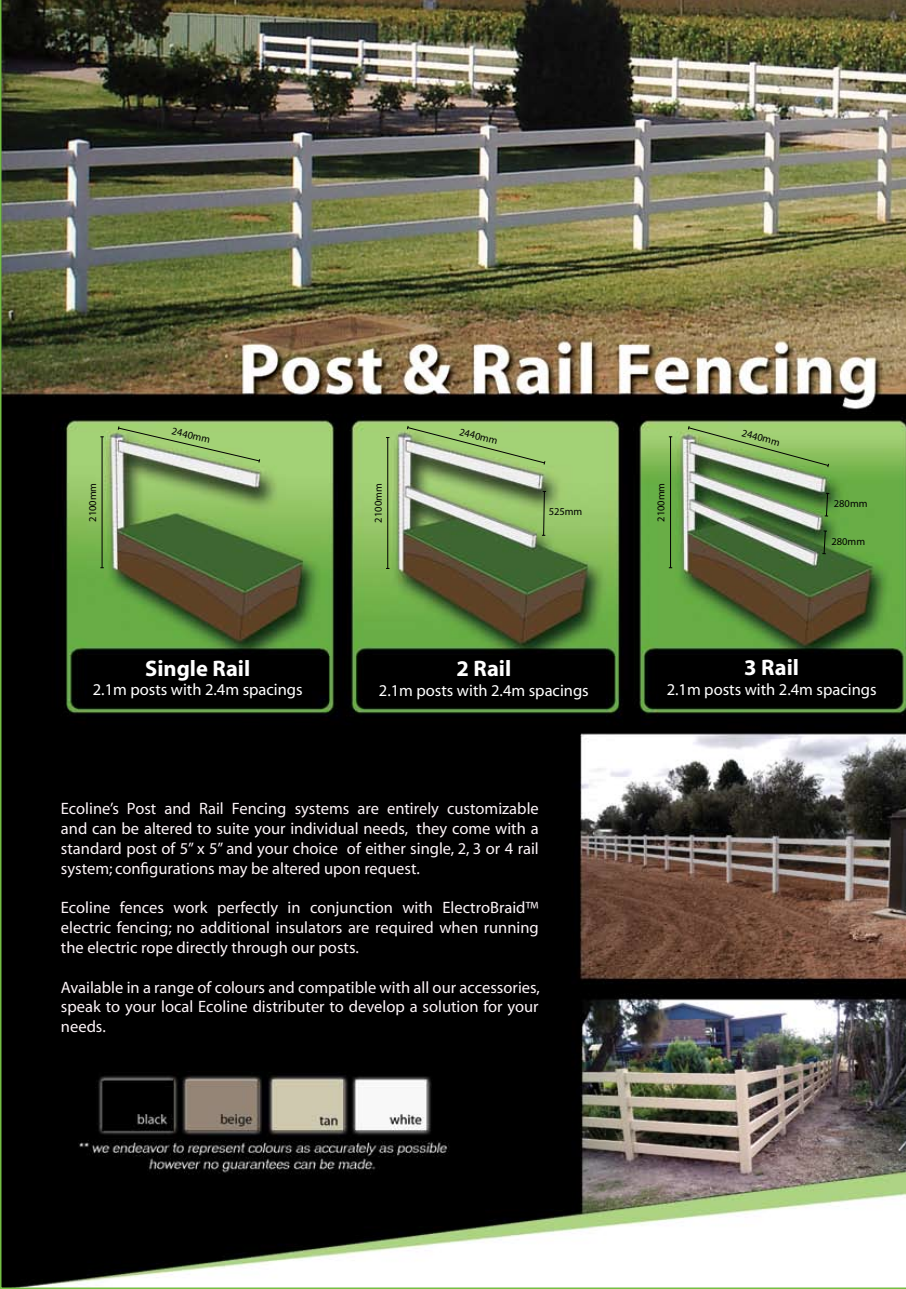
<style>
.page{position:relative;width:906px;height:1289px;background:#fff}
.page>*{position:absolute;margin:0;border:0;box-sizing:border-box;transform-origin:0 0}
.t1{font:700 22.5px "Myriad";color:#fff}
.t2{font:16.5px/19.8px "Myriad";color:#fef5f9;text-align:justify}
.t3{font:16.5px "Myriad";color:#fff}
.t4{font:10.5px "Myriad";color:#000}
</style>
<div class="page">
<img style="left:0;top:0;width:906px;height:1288px">
<hr style="left:102px;top:437px;width:1px;height:130px;background:#000">
<svg style="left:117px;top:425px;width:143px;height:38px;background:#a3c581"></svg>
<hr style="left:387px;top:437px;width:1px;height:131px;background:#000">
<svg style="left:406px;top:425px;width:140px;height:40px;background:#a2c57f"></svg>
<hr style="left:670px;top:437px;width:1px;height:130px;background:#000">
<svg style="left:687px;top:425px;width:142px;height:43px;background:#99be77"></svg>
<svg style="left:542px;top:490px;width:4px;height:46px"></svg>
<svg style="left:824px;top:492px;width:5px;height:25px"></svg>
<svg style="left:822px;top:530px;width:5px;height:24px"></svg>
<p class="t4" style="left:173px;top:426px;width:41px;rotate:13deg">2440mm</p>
<p class="t4" style="left:461px;top:426px;width:41px;rotate:14deg">2440mm</p>
<p class="t4" style="left:743px;top:427px;width:41px;rotate:15deg">2440mm</p>
<p class="t4" style="left:87px;top:522px;width:41px;rotate:-90deg">2100mm</p>
<p class="t4" style="left:373px;top:522px;width:41px;rotate:-90deg">2100mm</p>
<p class="t4" style="left:549px;top:507px;width:35px">525mm</p>
<p class="t4" style="left:656px;top:522px;width:41px;rotate:-90deg">2100mm</p>
<p class="t4" style="left:834px;top:498px;width:35px">280mm</p>
<p class="t4" style="left:831px;top:536px;width:35px">280mm</p>
<h1 class="t1" style="left:145px;top:656px;width:106px">Single Rail</h1>
<p class="t3" style="left:93px;top:681px;width:211px">2.1m posts with 2.4m spacings</p>
<h1 class="t1" style="left:456px;top:656px;width:56px">2 Rail</h1>
<p class="t3" style="left:379px;top:682px;width:211px">2.1m posts with 2.4m spacings</p>
<h1 class="t1" style="left:744px;top:656px;width:56px">3 Rail</h1>
<p class="t3" style="left:666px;top:681px;width:211px">2.1m posts with 2.4m spacings</p>
<p class="t2" style="left:61px;top:799px;width:479px">Ecoline’s Post and Rail Fencing systems are entirely customizable and can be altered to suite your individual needs, they come with a standard post of 5” x 5” and your choice of either single, 2, 3 or 4 rail system; configurations may be altered upon request.</p>
<p class="t2" style="left:61px;top:898px;width:479px">Ecoline fences work perfectly in conjunction with ElectroBraid™ electric fencing; no additional insulators are required when running the electric rope directly through our posts.</p>
<p class="t2" style="left:61px;top:977px;width:480px">Available in a range of colours and compatible with all our accessories, speak to your local Ecoline distributer to develop a solution for your needs.</p>
</div>
